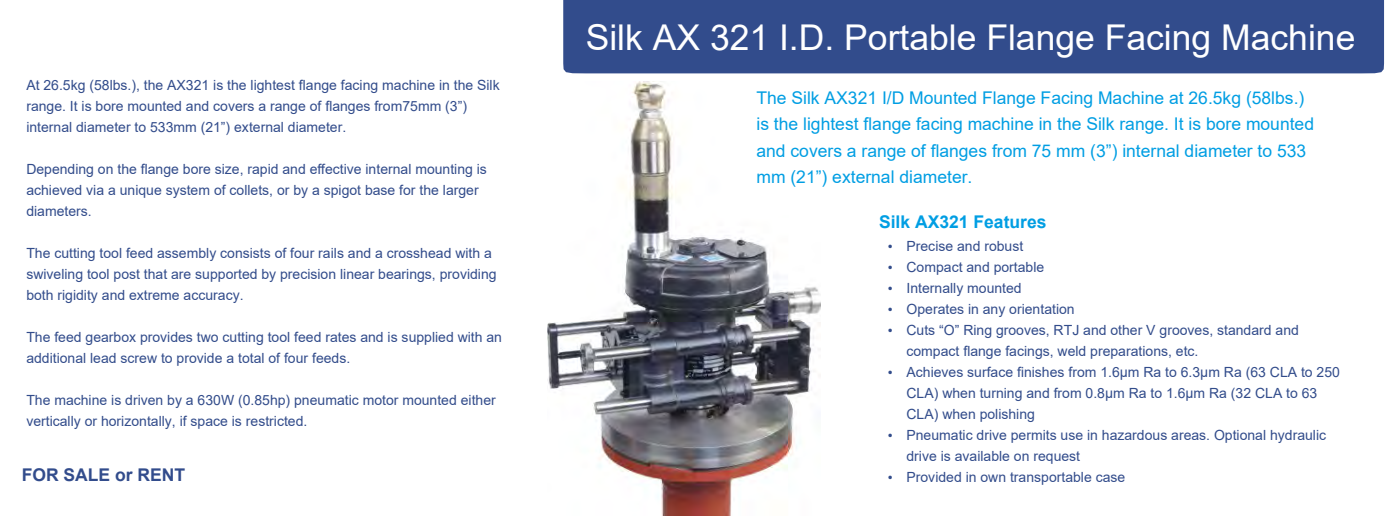
<style>
.page{position:relative;width:1386px;height:522px;background:#fff}
.page>*{position:absolute;margin:0;border:0;box-sizing:border-box;transform-origin:0 0}
.t1{font:35.52px "Arial";color:#fff}
.t2{font:17.5px/26.2px "Arial";color:#009ee3}
.t3{font:700 17.5px "Arial";color:#009ee3}
.t4{font:700 17.5px "Arial";color:#324c8c}
.t5{font:14px/21px "Arial";color:#324c8b}
.s1{font-family:"Times New Roman"}
</style>
<div class="page">
<div style="left:563px;top:0;width:820px;height:73px;background:#324c8c"></div>
<img style="left:547px;top:81px;width:273px;height:433px">
<p class="t5" style="left:26px;top:76px;width:475px">At 26.5kg (58lbs.), the AX321 is the lightest flange facing machine in the Silk range. It is bore mounted and covers a range of flanges from75mm (3”) internal diameter to 533mm (21”) external diameter.</p>
<p class="t5" style="left:26px;top:160px;width:462px">Depending on the flange bore size, rapid and effective internal mounting is achieved via a unique system of collets, or by a spigot base for the larger diameters.</p>
<p class="t5" style="left:26px;top:244px;width:471px">The cutting tool feed assembly consists of four rails and a crosshead with a swiveling tool post that are supported by precision linear bearings, providing both rigidity and extreme accuracy.</p>
<p class="t5" style="left:26px;top:328px;width:477px">The feed gearbox provides two cutting tool feed rates and is supplied with an additional lead screw to provide a total of four feeds.</p>
<p class="t5" style="left:26px;top:391px;width:471px">The machine is driven by a 630W (0.85hp) pneumatic motor mounted either vertically or horizontally, if space is restricted.</p>
<h1 class="t1" style="left:585px;top:24px;width:771px">Silk AX 321 I.D. Portable Flange Facing Machine</h1>
<p class="t2" style="left:756px;top:86px;width:559px">The Silk AX321 I/D Mounted Flange Facing Machine at 26.5kg (58lbs.) is the lightest flange facing machine in the Silk range. It is bore mounted and covers a range of flanges from 75 mm (3”) internal diameter to 533 mm (21”) external diameter.</p>
<p class="t3" style="left:879px;top:215px;width:169px">Silk AX321 Features</p>
<p class="t5" style="left:887px;top:236px;width:137px"><span class="s1">•</span> Precise and robust</p>
<p class="t5" style="left:887px;top:257px;width:158px"><span class="s1">•</span> Compact and portable</p>
<p class="t5" style="left:887px;top:278px;width:135px"><span class="s1">•</span> Internally mounted</p>
<p class="t5" style="left:887px;top:299px;width:188px"><span class="s1">•</span> Operates in any orientation</p>
<p class="t5" style="left:906px;top:320px;width:394px;text-indent:-19px"><span class="s1">•</span> Cuts “O” Ring grooves, RTJ and other V grooves, standard and compact flange facings, weld preparations, etc.</p>
<p class="t5" style="left:906px;top:362px;width:435px;text-indent:-19px"><span class="s1">•</span> Achieves surface finishes from 1.6μm Ra to 6.3μm Ra (63 CLA to 250<br>CLA) when turning and from 0.8μm Ra to 1.6μm Ra (32 CLA to 63<br>CLA) when polishing</p>
<p class="t5" style="left:906px;top:425px;width:421px;text-indent:-19px"><span class="s1">•</span> Pneumatic drive permits use in hazardous areas. Optional hydraulic drive is available on request</p>
<p class="t4" style="left:22px;top:467px;width:165px">FOR SALE or RENT</p>
<p class="t5" style="left:887px;top:467px;width:239px"><span class="s1">•</span> Provided in own transportable case</p>
</div>
